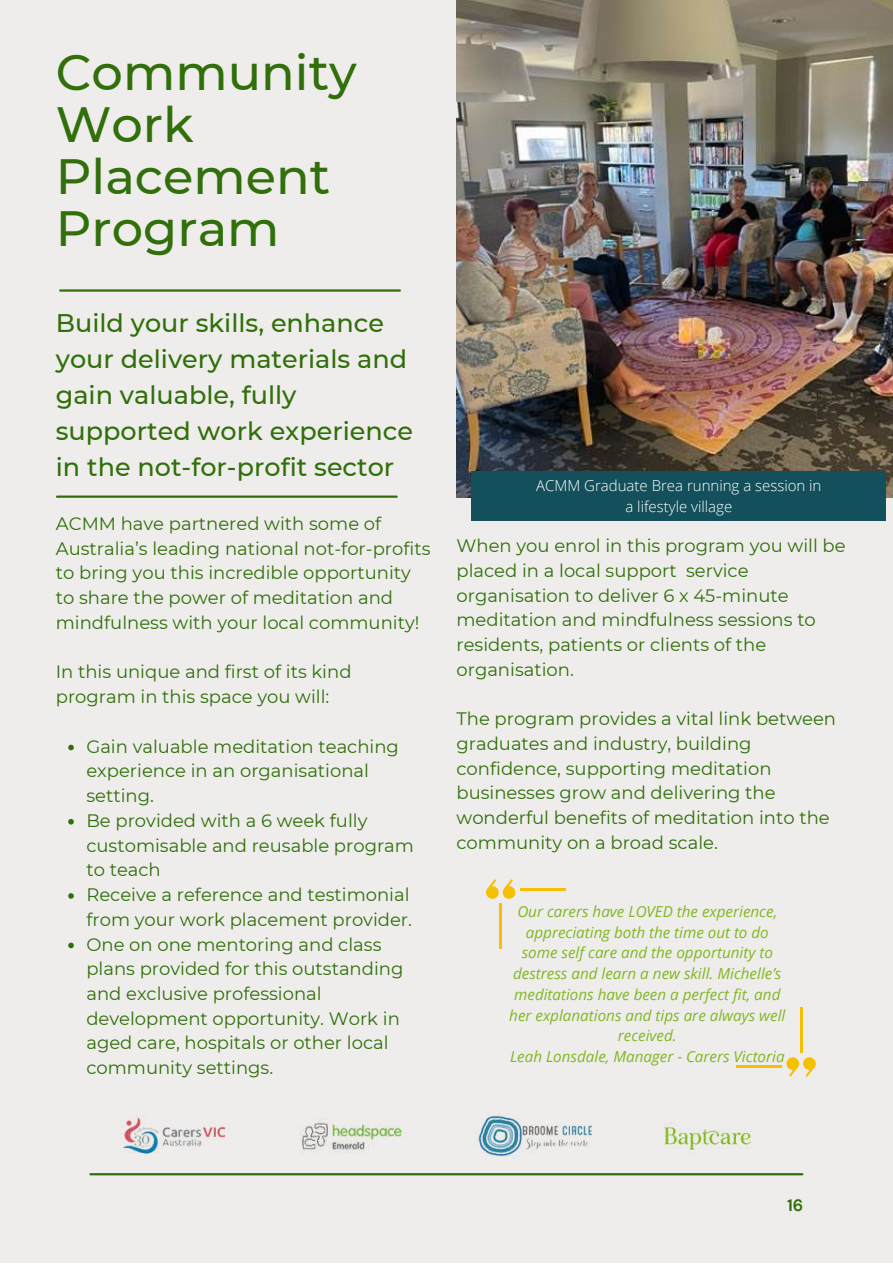
<style>
.page{position:relative;width:893px;height:1264px;background:#fff}
.page>*{position:absolute;margin:0;border:0;box-sizing:border-box;transform-origin:0 0}
.t1{font:500 49.5px/51.8px "Montserrat";color:#316f0b}
.t2{font:500 25.5px/36px "Montserrat";color:#316f0b}
.t3{font:18px/24.8px "Montserrat";color:#316f0b}
.t4{font:700 16.5px "DM Sans";color:#316f0b}
.t5{font:italic 15.15px/20.7px "Open Sans";color:#81b723;text-align:center}
.t6{font:300 15px/20.2px "Open Sans";color:#fff;text-align:center}
</style>
<div class="page">
<div style="left:0;top:0;width:892px;height:1262px;background:#eeedeb"></div>
<img style="left:456px;top:0;width:436px;height:498px">
<hr style="left:90px;top:1173px;width:712px;height:2px;background:#316f0b">
<hr style="left:60px;top:289px;width:340px;height:3px;background:#316f0b">
<hr style="left:57px;top:495px;width:339px;height:3px;background:#316f0b">
<div style="left:471px;top:471px;width:414px;height:49px;background:#13505b"></div>
<div style="left:502px;top:886px;width:13px;height:12px;background:#f7bf01;border-radius:50%"></div>
<svg style="left:504px;top:879px;width:9px;height:10px"></svg>
<div style="left:486px;top:886px;width:12px;height:12px;background:#f7bf01;border-radius:50%"></div>
<svg style="left:487px;top:879px;width:9px;height:10px"></svg>
<hr style="left:499px;top:903px;width:3px;height:46px;background:#f7bf01">
<hr style="left:520px;top:888px;width:46px;height:2px;background:#f7bf01">
<div style="left:786px;top:1057px;width:13px;height:12px;background:#f7bf01;border-radius:50%"></div>
<svg style="left:788px;top:1067px;width:9px;height:9px"></svg>
<div style="left:803px;top:1057px;width:12px;height:12px;background:#f7bf01;border-radius:50%"></div>
<svg style="left:805px;top:1067px;width:9px;height:9px"></svg>
<hr style="left:799px;top:1007px;width:3px;height:45px;background:#f7bf01">
<hr style="left:735px;top:1065px;width:46px;height:2px;background:#f7bf01">
<img style="left:664px;top:1123px;width:88px;height:27px">
<img style="left:123px;top:1117px;width:103px;height:37px">
<img style="left:478px;top:1114px;width:114px;height:43px">
<img style="left:300px;top:1119px;width:102px;height:35px">
<svg style="left:68px;top:744px;width:6px;height:6px"></svg>
<svg style="left:68px;top:819px;width:6px;height:5px"></svg>
<svg style="left:68px;top:893px;width:6px;height:5px"></svg>
<svg style="left:68px;top:942px;width:6px;height:6px"></svg>
<h1 class="t1" style="left:56px;top:47px;width:302px">Community<br>Work<br>Placement<br>Program</h1>
<h2 class="t2" style="left:56px;top:305px;width:358px">Build your skills, enhance your delivery materials and gain valuable, fully supported work experience in the not-for-profit sector</h2>
<p class="t3" style="left:56px;top:511px;width:376px">ACMM have partnered with some of Australia’s leading national not-for-profits to bring you this incredible opportunity to share the power of meditation and mindfulness with your local community!</p>
<p class="t3" style="left:56px;top:659px;width:297px">In this unique and first of its kind program in this space you will:</p>
<p class="t3" style="left:86px;top:733px;width:329px">Gain valuable meditation teaching experience in an organisational setting.<br>Be provided with a 6 week fully customisable and reusable program to teach<br>Receive a reference and testimonial from your work placement provider.<br>One on one mentoring and class plans provided for this outstanding and exclusive professional development opportunity. Work in aged care, hospitals or other local community settings.</p>
<p class="t6" style="left:536px;top:475px;width:287px">ACMM Graduate Brea running a session in a lifestyle village</p>
<p class="t3" style="left:456px;top:533px;width:390px">When you enrol in this program you will be placed in a local support service organisation to deliver 6 x 45-minute meditation and mindfulness sessions to residents, patients or clients of the organisation.</p>
<p class="t3" style="left:456px;top:706px;width:381px">The program provides a vital link between graduates and industry, building confidence, supporting meditation businesses grow and delivering the wonderful benefits of meditation into the community on a broad scale.</p>
<p class="t5" style="left:509px;top:900px;width:278px">Our carers have LOVED the experience, appreciating both the time out to do some self care and the opportunity to destress and learn a new skill. Michelle’s meditations have been a perfect fit, and her explanations and tips are always well received.<br>Leah Lonsdale, Manager - Carers Victoria</p>
<p class="t4" style="left:787px;top:1194px;width:18px">16</p>
</div>
